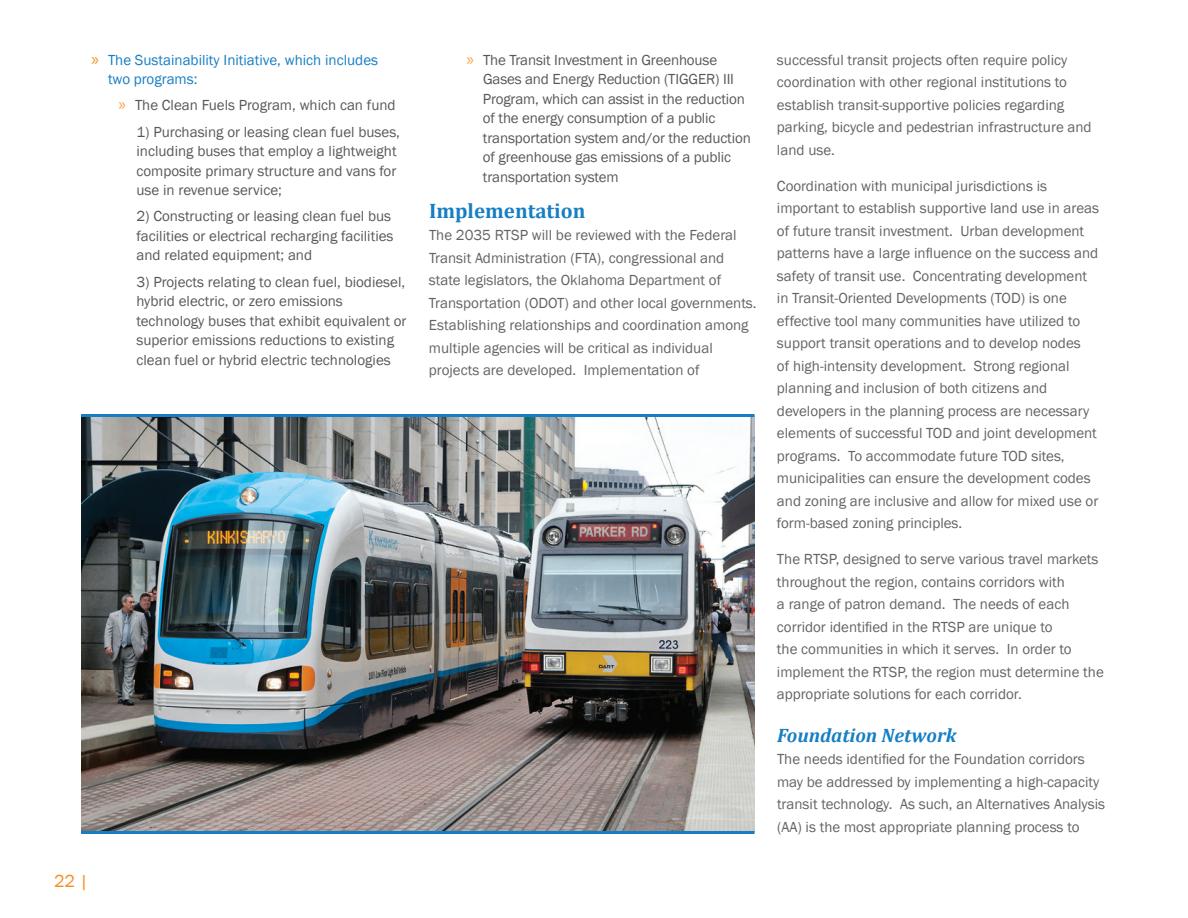
<style>
.page{position:relative;width:1188px;height:918px;background:#fff}
.page>*{position:absolute;margin:0;border:0;box-sizing:border-box;transform-origin:0 0}
.t1{font:700 21px "Cambria";color:#167ec2}
.t2{font:italic 700 19.5px "Cambria";color:#167ec2}
.t3{font:18px "Franklin Gothic";color:#f68f20}
.t4{font:15px/22.5px "Franklin Gothic";color:#636366}
.t5{font:15px/19.5px "Franklin Gothic";color:#57585a}
.t6{font:15px/19.5px "Franklin Gothic";color:#167ec2}
.s1{font-family:"Myriad Pro";font-size:18px;color:#f68f20}
.s2{font-family:"Myriad Pro";font-size:18px;color:#f9a44b}
</style>
<div class="page">
<img style="left:81px;top:417px;width:673px;height:414px">
<hr style="left:81px;top:414px;width:673px;height:3px;background:#167ec2">
<hr style="left:81px;top:831px;width:673px;height:3px;background:#167ec2">
<p class="t6" style="left:108px;top:50px;width:272px;text-indent:-17px"><span class="s1">»</span> The Sustainability Initiative, which includes two programs:</p>
<p class="t5" style="left:118px;top:96px;width:279px"><span class="s2">»</span> The Clean Fuels Program, which can fund</p>
<p class="t5" style="left:136px;top:122px;width:265px">1) Purchasing or leasing clean fuel buses, including buses that employ a lightweight composite primary structure and vans for use in revenue service;</p>
<p class="t5" style="left:136px;top:207px;width:259px">2) Constructing or leasing clean fuel bus facilities or electrical recharging facilities and related equipment; and</p>
<p class="t5" style="left:136px;top:272px;width:272px">3) Projects relating to clean fuel, biodiesel, hybrid electric, or zero emissions technology buses that exhibit equivalent or superior emissions reductions to existing clean fuel or hybrid electric technologies</p>
<p class="t3" style="left:54px;top:870px;width:36px">22 |</p>
<p class="t5" style="left:483px;top:50px;width:269px;text-indent:-16px"><span class="s2">»</span> The Transit Investment in Greenhouse Gases and Energy Reduction (TIGGER) III Program, which can assist in the reduction of the energy consumption of a public transportation system and/or the reduction of greenhouse gas emissions of a public transportation system</p>
<h1 class="t1" style="left:429px;top:196px;width:158px">Implementation</h1>
<p class="t4" style="left:429px;top:224px;width:309px">The 2035 RTS P will be reviewed with the Federal Transit Administration (FTA), congressional and state legislators, the Oklahoma Department of Transportation (ODOT</p>
<p class="t4" style="left:429px;top:292px;width:329px;text-indent:136px">) and other local governments.<br>Establishing relationships and coordination among multiple agencies will be critical as individual projects are developed. Implementation of</p>
<p class="t4" style="left:777px;top:49px;width:316px">successful transit projects often require policy coordination with other regional institutions to establish transit-supportive policies regarding parking, bicycle and pedestrian infrastructure and land use.</p>
<p class="t4" style="left:777px;top:175px;width:324px">Coordination with municipal jurisdictions is important to establish supportive land use in areas of future transit investment. Urban development patterns have a large influence on the success and safety of transit use. Concentrating development in Transit-Oriented Developments (TOD) is one effective tool many communities have utilized to support transit operations and to develop nodes<br>of high-intensity development. Strong regional planning and inclusion of both citizens and developers in the planning process are necessary elements of successful TOD</p>
<p class="t4" style="left:777px;top:422px;width:321px;text-indent:179px">and joint development programs. To accommodate future TOD</p>
<p class="t4" style="left:777px;top:445px;width:323px;text-indent:254px">sites, municipalities can ensure the development codes and zoning are inclusive and allow for mixed use or form-based zoning principles.</p>
<p class="t4" style="left:777px;top:548px;width:328px">The RTS P, designed to serve various travel markets throughout the region, contains corridors with<br>a range of patron demand. The needs of each corridor identified in the RTSP are unique to<br>the communities in which it serves. In order to implement the RTSP, the region must determine the appropriate solutions for each corridor.</p>
<h2 class="t2" style="left:777px;top:721px;width:181px">Foundation Network</h2>
<p class="t4" style="left:777px;top:748px;width:330px">The needs identified for the Foundation corridors may be addressed by implementing a high-capacity transit technology. As such, an Alternatives Analysis (AA) is the most appropriate planning process to</p>
</div>
